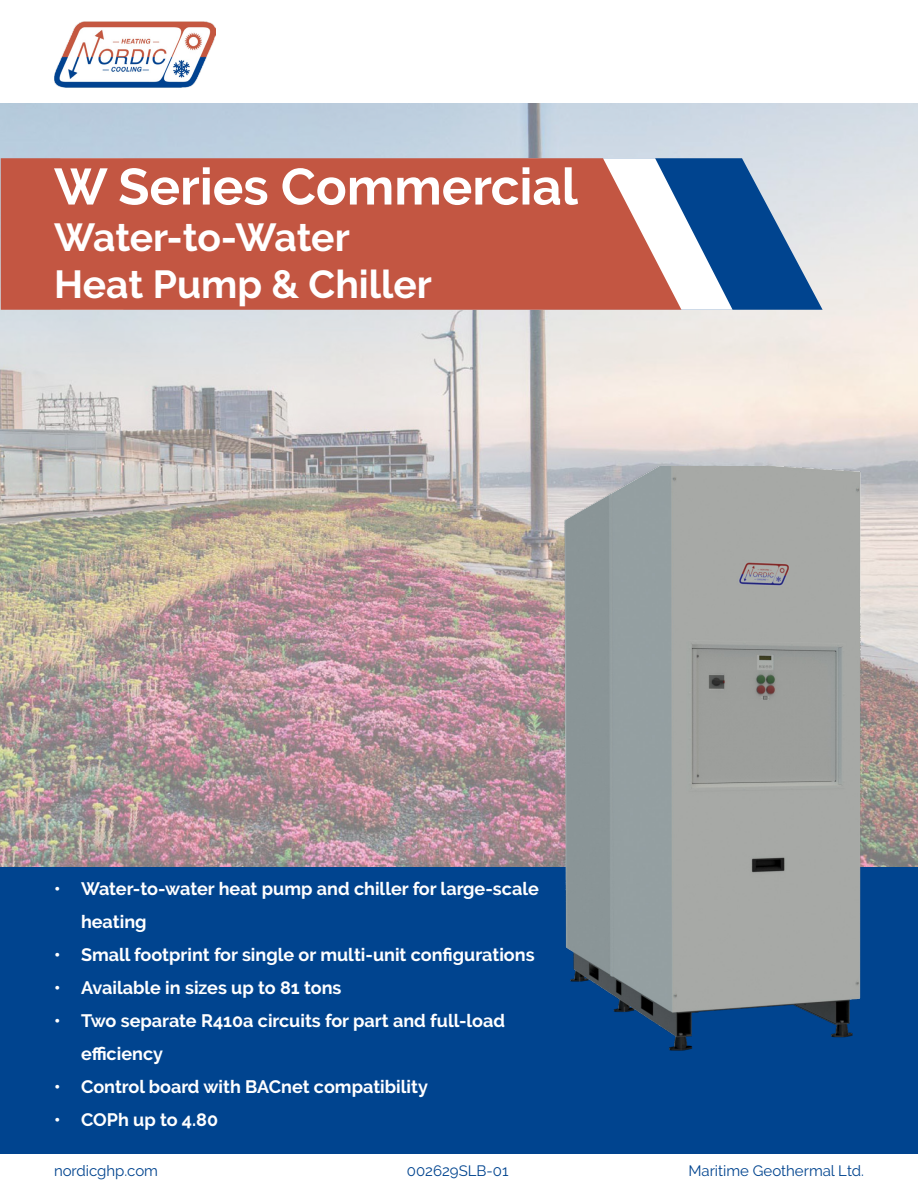
<style>
.page{position:relative;width:918px;height:1188px;background:#fff}
.page>*{position:absolute;margin:0;border:0;box-sizing:border-box;transform-origin:0 0}
.t1{font:700 51px "Raleway";color:#fff}
.t2{font:700 39px "Raleway";color:#fff}
.t3{font:700 18px/33px "Raleway";color:#fff}
.t4{font:15px "Raleway";color:#00448f}
</style>
<div class="page">
<img style="left:54px;top:22px;width:162px;height:66px">
<img style="left:0;top:104px;width:918px;height:764px">
<svg style="left:733px;top:158px;width:90px;height:152px;background:#628ab5"></svg>
<svg style="left:681px;top:158px;width:52px;height:152px;fill:#00448f"></svg>
<div style="left:1px;top:158px;width:680px;height:152px;background:#c35642"></div>
<div style="left:0;top:868px;width:918px;height:286px;background:#00448f"></div>
<img style="left:564px;top:466px;width:297px;height:584px">
<p class="t1" style="left:54px;top:157px;width:525px">W Series Commercial</p>
<p class="t2" style="left:54px;top:215px;width:297px">Water-to-Water</p>
<p class="t2" style="left:54px;top:262px;width:380px">Heat Pump &amp; Chiller</p>
<p class="t3" style="left:81px;top:873px;width:459px;text-indent:-27px">• Water-to-water heat pump and chiller for large-scale heating</p>
<p class="t3" style="left:54px;top:939px;width:482px">• Small footprint for single or multi-unit configurations</p>
<p class="t3" style="left:54px;top:972px;width:289px">• Available in sizes up to 81 tons</p>
<p class="t3" style="left:81px;top:1005px;width:426px;text-indent:-27px">• Two separate R410a circuits for part and full-load efficiency</p>
<p class="t3" style="left:54px;top:1071px;width:375px">• Control board with BACnet compatibility</p>
<p class="t3" style="left:54px;top:1104px;width:166px">• COPh up to 4.80</p>
<p class="t4" style="left:54px;top:1162px;width:106px">nordicghp.com</p>
<p class="t4" style="left:407px;top:1162px;width:103px">002629SLB-01</p>
<p class="t4" style="left:688px;top:1162px;width:177px">Maritime Geothermal Ltd.</p>
</div>
